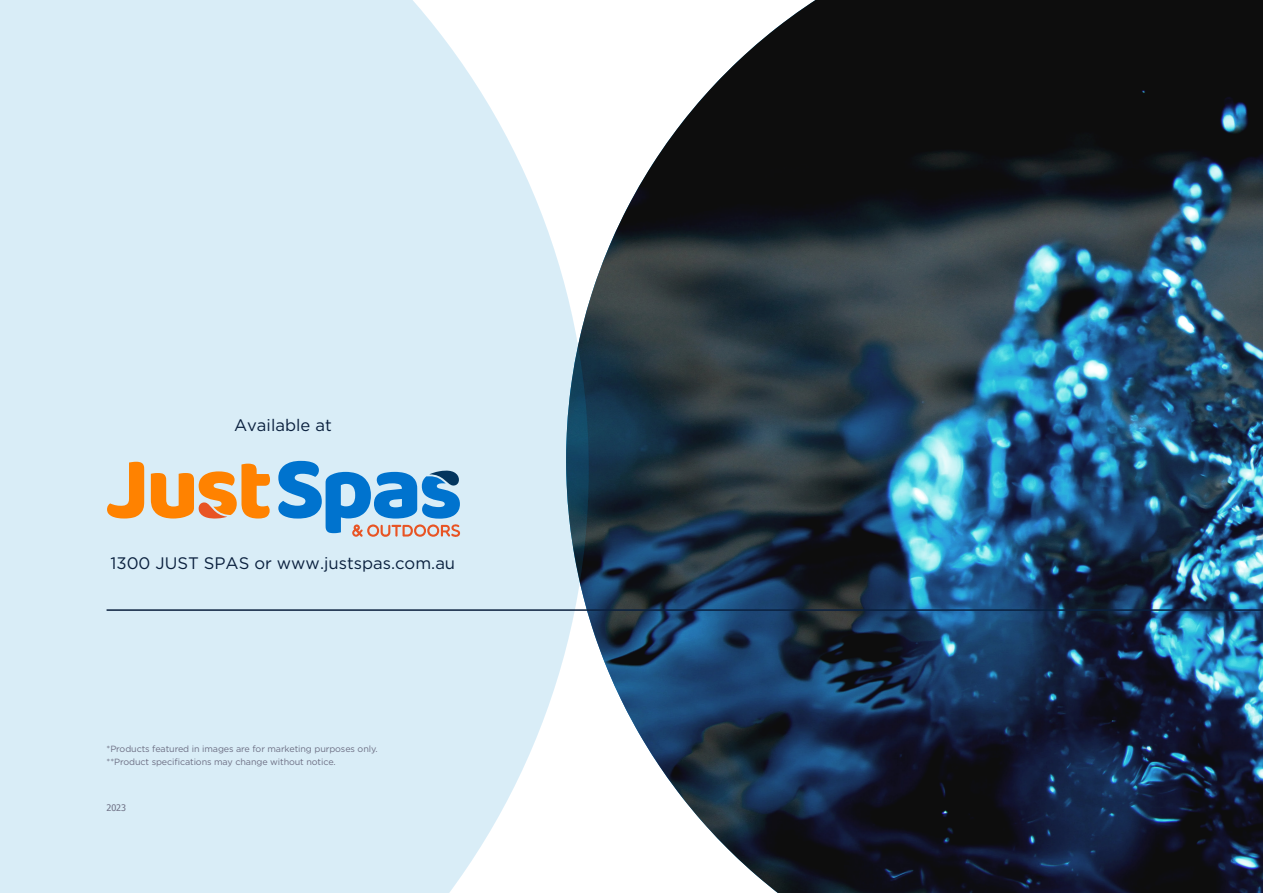
<style>
.page{position:relative;width:1263px;height:893px;background:#fff}
.page>*{position:absolute;margin:0;border:0;box-sizing:border-box;transform-origin:0 0}
.Model_Specifications{font:16.65px "Gotham HTF";color:#0a203e}
.t1{font:9px "Gotham HTF";letter-spacing:-.01em;color:#6d6f84}
.t2{font:9px "Tahoma";color:#6d6f84}
</style>
<div class="page">
<img style="left:589px;top:0;width:674px;height:893px">
<svg style="left:0;top:0;width:589px;height:893px;background:#daedf6"></svg>
<hr style="left:107px;top:609px;width:1156px;height:2px;background:#0a203e">
<svg style="left:151px;top:464px;width:119px;height:55px;background:#edae6b"></svg>
<svg style="left:107px;top:462px;width:37px;height:56px;background:#ecb679"></svg>
<svg style="left:278px;top:461px;width:182px;height:77px;background:#79afda"></svg>
<p class="Model_Specifications" style="left:234px;top:416px;width:99px">Available at</p>
<p class="Model_Specifications" style="left:111px;top:554px;width:346px">1300 JUST SPAS or www.justspas.com.au</p>
<p class="t1" style="left:107px;top:744px;width:273px">*Products featured in images are for marketing purposes only.</p>
<p class="t1" style="left:107px;top:757px;width:231px">**Product specifications may change without notice.</p>
<p class="t2" style="left:107px;top:802px;width:21px">2023</p>
</div>
